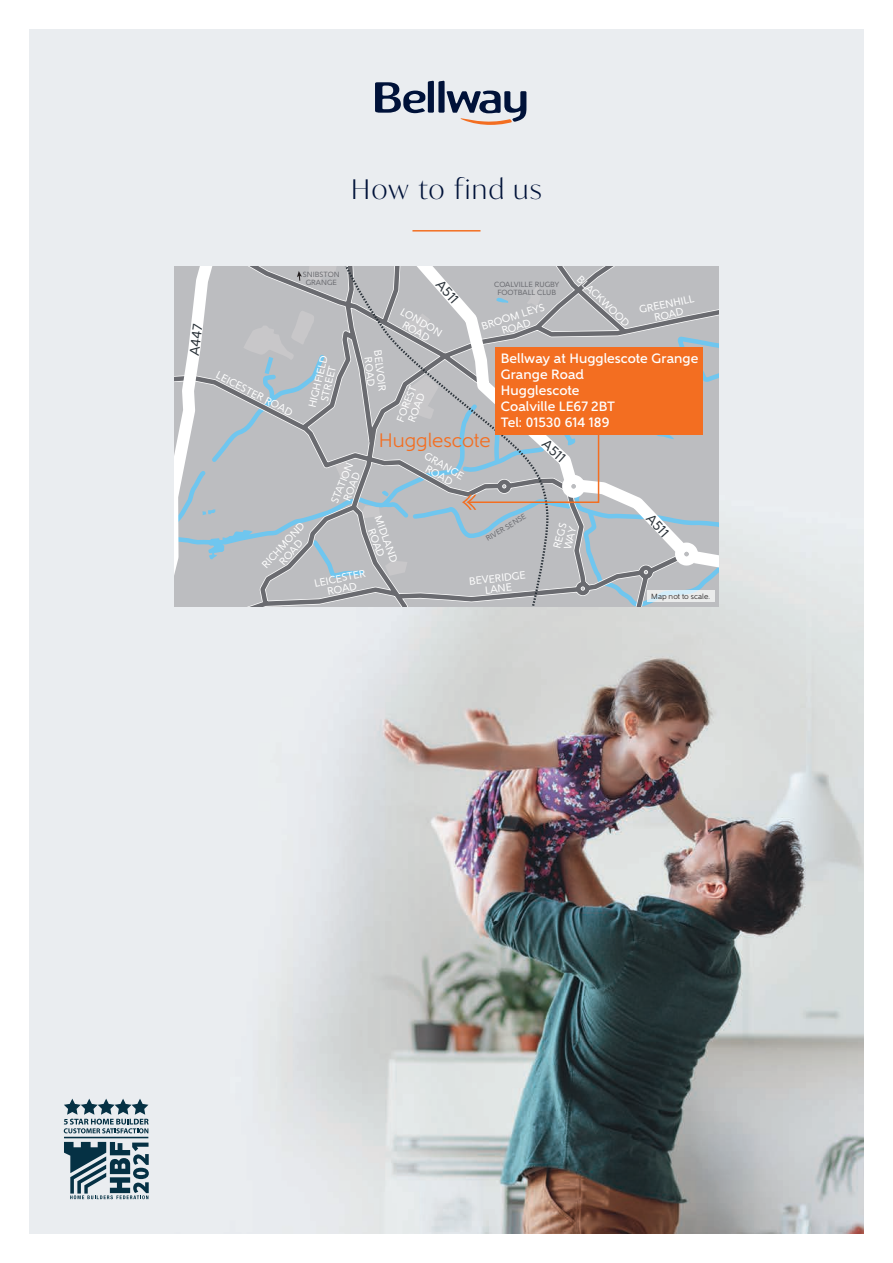
<style>
.page{position:relative;width:893px;height:1263px;background:#fff}
.page>*{position:absolute;margin:0;border:0;box-sizing:border-box;transform-origin:0 0}
.t1{font:300 27px "Ivy Mode";letter-spacing:.065em;color:#001239}
.t2{font:19.5px "Gentleman 500";color:#f36e21}
.t3{font:500 13.5px/16.2px "Gentleman 700";letter-spacing:.005em;color:#fff}
.t4{font:13.5px "Gentleman 600";color:#2a3239}
.t5{font:10.5px/10.5px "Gentleman 600";color:#fff;text-align:center}
.t6{font:7.5px/7.5px "Gentleman 600";color:#6a6b70;text-align:center}
.t7{font:7.5px "Gentleman 500";letter-spacing:.005em;color:#231f20}
</style>
<div class="page">
<img style="left:30px;top:30px;width:833px;height:1203px">
<svg style="left:549px;top:266px;width:170px;height:315px;background:#b5b7bb"></svg>
<svg style="left:349px;top:266px;width:200px;height:340px;background:#b6b9bd"></svg>
<div style="left:495px;top:347px;width:207px;height:88px;background:#f36e21"></div>
<svg style="left:462px;top:408px;width:240px;height:162px"></svg>
<svg style="left:174px;top:266px;width:175px;height:340px;background:#babec2"></svg>
<hr style="left:412px;top:230px;width:68px;height:2px;background:#f36e21">
<svg style="left:375px;top:81px;width:151px;height:44px;background:#9ea3b0"></svg>
<hr style="left:64px;top:1137px;width:84px;height:1px;background:#053144">
<svg style="left:64px;top:1098px;width:85px;height:35px;background:#9aabb4"></svg>
<svg style="left:64px;top:1142px;width:85px;height:57px;background:#768e99"></svg>
<svg style="left:647px;top:591px;width:67px;height:11px"></svg>
<p class="t1" style="left:352px;top:170px;width:191px">How to find us</p>
<p class="t4" style="left:186px;top:354px;width:33px;rotate:-83deg">A447</p>
<p class="t5" style="left:219px;top:370px;width:86px;rotate:27deg">LEICESTER ROAD</p>
<p class="t6" style="left:303px;top:271px;width:38px">SNIBSTON<br>GRANGE</p>
<p class="t5" style="left:307px;top:406px;width:55px;rotate:-76deg">HIGHFIELD<br>STREET</p>
<p class="t5" style="left:383px;top:349px;width:43px;rotate:83deg">BELVOIR<br>ROAD</p>
<p class="t5" style="left:582px;top:274px;width:70px;rotate:44deg">BLACKWOOD</p>
<p class="t4" style="left:445px;top:277px;width:28px;rotate:48deg">A511</p>
<p class="t6" style="left:494px;top:281px;width:67px">COALVILLE RUGBY<br>FOOTBALL CLUB</p>
<p class="t5" style="left:404px;top:306px;width:48px;rotate:30deg">LONDON<br>ROAD</p>
<p class="t5" style="left:480px;top:322px;width:67px;rotate:-18deg">BROOM LEYS<br>ROAD</p>
<p class="t5" style="left:638px;top:305px;width:57px;rotate:-12deg">GREENHILL<br>ROAD</p>
<p class="t5" style="left:395px;top:419px;width:40px;rotate:-68deg">FOREST<br>ROAD</p>
<p class="t3" style="left:501px;top:350px;width:199px">Bellway at Hugglescote Grange<br>Grange Road<br>Hugglescote<br>Coalville LE67 2BT<br>Tel: 01530 614 189</p>
<p class="t2" style="left:379px;top:429px;width:113px">Hugglescote</p>
<p class="t5" style="left:329px;top:501px;width:45px;rotate:-68deg">STATION<br>ROAD</p>
<p class="t5" style="left:428px;top:451px;width:45px;rotate:29deg">GRANGE<br>ROAD</p>
<p class="t4" style="left:550px;top:436px;width:28px;rotate:42deg">A511</p>
<p class="t5" style="left:260px;top:563px;width:59px;rotate:-48deg">RICHMOND<br>ROAD</p>
<p class="t5" style="left:383px;top:514px;width:50px;rotate:70deg">MIDLAND<br>ROAD</p>
<p class="t5" style="left:314px;top:578px;width:54px;rotate:-11deg">LEICESTER<br>ROAD</p>
<p class="t6" style="left:484px;top:535px;width:47px;rotate:-30deg">RIVER SENSE</p>
<p class="t5" style="left:469px;top:576px;width:58px;rotate:-6deg">BEVERIDGE<br>LANE</p>
<p class="t5" style="left:552px;top:547px;width:27px;text-align:left;rotate:-75deg">REGS<br>WAY</p>
<p class="t4" style="left:655px;top:510px;width:28px;rotate:48deg">A511</p>
<p class="t7" style="left:651px;top:592px;width:60px">Map not to scale.</p>
</div>
